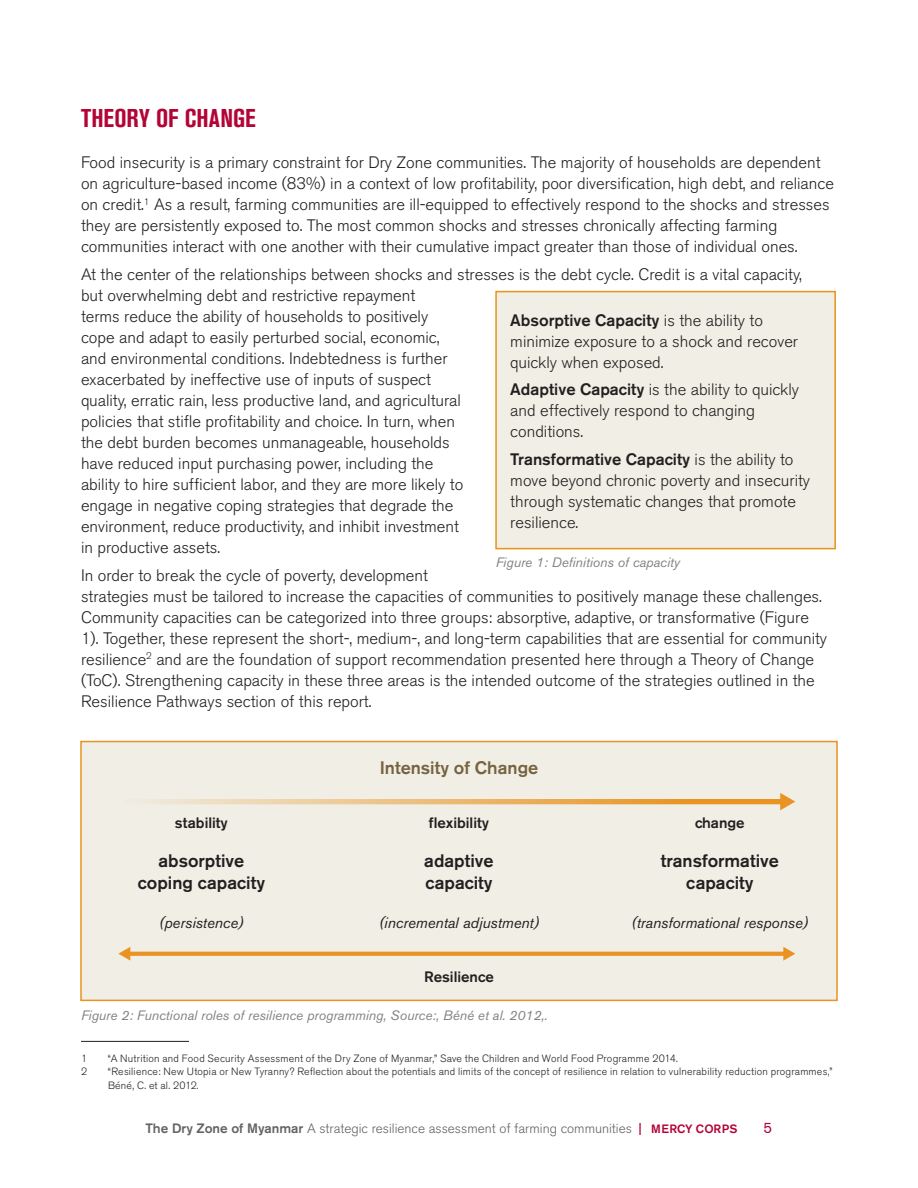
<style>
.page{position:relative;width:918px;height:1188px;background:#fff}
.page>*{position:absolute;margin:0;border:0;box-sizing:border-box;transform-origin:0 0}
.TOC_body_text{font:700 condensed 25.5px "Akzidenz Grotesk BE";letter-spacing:.005em;color:#b30437}
.t1{font:500 18px/21.6px "Akzidenz Grotesk BE";color:#231f20;text-align:center}
.t2{font:500 18px "Akzidenz Grotesk BE";color:#766340}
.Body_text{font:300 16.5px/21px "Akzidenz Grotesk BE";color:#231f20}
.t3{font:italic 15px "Akzidenz Grotesk BE";color:#231f20}
.t4{font:500 15px "Akzidenz Grotesk BE";color:#231f20}
.t5{font:15px "Akzidenz Grotesk BE";color:#b30437}
.Body_text-2{font:italic 13.5px "Akzidenz Grotesk BE";color:#808285}
.t6{font:300 13.5px "Akzidenz Grotesk BE";color:#636366}
.Footnote{font:300 10.5px/13.5px "Akzidenz Grotesk BE";letter-spacing:.02em;color:#231f20}
.s1{font-weight:500}
.s2{font-weight:500;font-size:12px;color:#b30437}
</style>
<div class="page">
<hr style="left:81px;top:1041px;width:108px;height:1px;background:#231f20">
<div style="left:496px;top:292px;width:339px;height:257px;background:#f1eee5"></div>
<div style="left:495px;top:291px;width:341px;height:258px;border:2px solid #e89418"></div>
<div style="left:81px;top:742px;width:756px;height:258px;background:#f0eee5"></div>
<div style="left:80px;top:741px;width:758px;height:260px;border:2px solid #e99422"></div>
<svg style="left:151px;top:793px;width:644px;height:17px"></svg>
<svg style="left:130px;top:952px;width:653px;height:4px;fill:#e99422"></svg>
<svg style="left:118px;top:947px;width:12px;height:14px"></svg>
<svg style="left:783px;top:947px;width:12px;height:14px"></svg>
<p class="TOC_body_text" style="left:81px;top:104px;width:176px">THEORY OF CHANGE</p>
<p class="Body_text" style="left:81px;top:153px;width:755px">Food insecurity is a primary constraint for Dry Zone communities. The majority of households are dependent on agriculture-based income (83%) in a context of low profitability, poor diversification, high debt, and reliance on credit.<sup>1</sup> As a result, farming communities are ill-equipped to effectively respond to the shocks and stresses they are persistently exposed to. The most common shocks and stresses chronically affecting farming communities interact with one another with their cumulative impact greater than those of individual ones.</p>
<p class="Body_text" style="left:81px;top:264px;width:723px">At the center of the relationships between shocks and stresses is the debt cycle. Credit is a vital capacity, but overwhelming debt and restrictive repayment<br>terms reduce the ability of households to positively<br>cope and adapt to easily perturbed social, economic,<br>and environmental conditions. Indebtedness is further<br>exacerbated by ineffective use of inputs of suspect<br>quality, erratic rain, less productive land, and agricultural<br>policies that stifle profitability and choice. In turn, when<br>the debt burden becomes unmanageable, households<br>have reduced input purchasing power, including the<br>ability to hire sufficient labor, and they are more likely to<br>engage in negative coping strategies that degrade the<br>environment, reduce productivity, and inhibit investment<br>in productive assets.</p>
<p class="Body_text" style="left:81px;top:565px;width:748px">In order to break the cycle of poverty, development<br>strategies must be tailored to increase the capacities of communities to positively manage these challenges.<br>Community capacities can be categorized into three groups: absorptive, adaptive, or transformative (Figure 1). Together, these represent the short-, medium-, and long-term capabilities that are essential for community resilience<sup>2</sup> and are the foundation of support recommendation presented here through a Theory of Change (ToC). Strengthening capacity in these three areas is the intended outcome of the strategies outlined in the Resilience Pathways section of this report.</p>
<p class="Body_text" style="left:510px;top:310px;width:289px"><span class="s1">Absorptive Capacity</span> is the ability to minimize exposure to a shock and recover quickly when exposed.</p>
<p class="Body_text" style="left:510px;top:380px;width:290px"><span class="s1">Adaptive Capacity</span> is the ability to quickly and effectively respond to changing conditions.</p>
<p class="Body_text" style="left:510px;top:449px;width:301px"><span class="s1">Transformative Capacity</span> is the ability to move beyond chronic poverty and insecurity through systematic changes that promote resilience.</p>
<p class="Body_text-2" style="left:496px;top:555px;width:186px">Figure 1: Definitions of capacity</p>
<p class="t4" style="left:175px;top:813px;width:54px">stability</p>
<p class="t1" style="left:138px;top:850px;width:129px">absorptive coping capacity</p>
<p class="t3" style="left:159px;top:914px;width:87px">(persistence)</p>
<p class="t2" style="left:380px;top:757px;width:160px">Intensity of Change</p>
<p class="t4" style="left:429px;top:813px;width:61px">flexibility</p>
<p class="t1" style="left:424px;top:850px;width:71px;text-align:left">adaptive capacity</p>
<p class="t3" style="left:379px;top:914px;width:162px">(incremental adjustment)</p>
<p class="t4" style="left:424px;top:968px;width:71px">Resilience</p>
<p class="Body_text-2" style="left:81px;top:1007px;width:468px">Figure 2: Functional roles of resilience programming, Source:, Béné et al. 2012,.</p>
<p class="t4" style="left:695px;top:813px;width:51px">change</p>
<p class="t1" style="left:661px;top:850px;width:120px">transformative capacity</p>
<p class="t3" style="left:631px;top:914px;width:179px">(transformational response)</p>
<p class="Footnote" style="left:81px;top:1051px;width:8px">1</p>
<p class="Footnote" style="left:108px;top:1051px;width:572px">“A Nutrition and Food Security Assessment of the Dry Zone of Myanmar,” Save the Children and World Food Programme 2014.</p>
<p class="Footnote" style="left:81px;top:1065px;width:8px">2</p>
<p class="Footnote" style="left:108px;top:1065px;width:726px">“Resilience: New Utopia or New Tyranny? Reflection about the potentials and limits of the concept of resilience in relation to vulnerability reduction programmes,”<br>Béné, C. et al. 2012.</p>
<p class="t6" style="left:146px;top:1121px;width:593px"><span class="s1">The Dry Zone of Myanmar</span> A strategic resilience assessment of farming communities <span class="s2">| MERCY CORPS</span></p>
<p class="t5" style="left:764px;top:1119px;width:10px">5</p>
</div>
